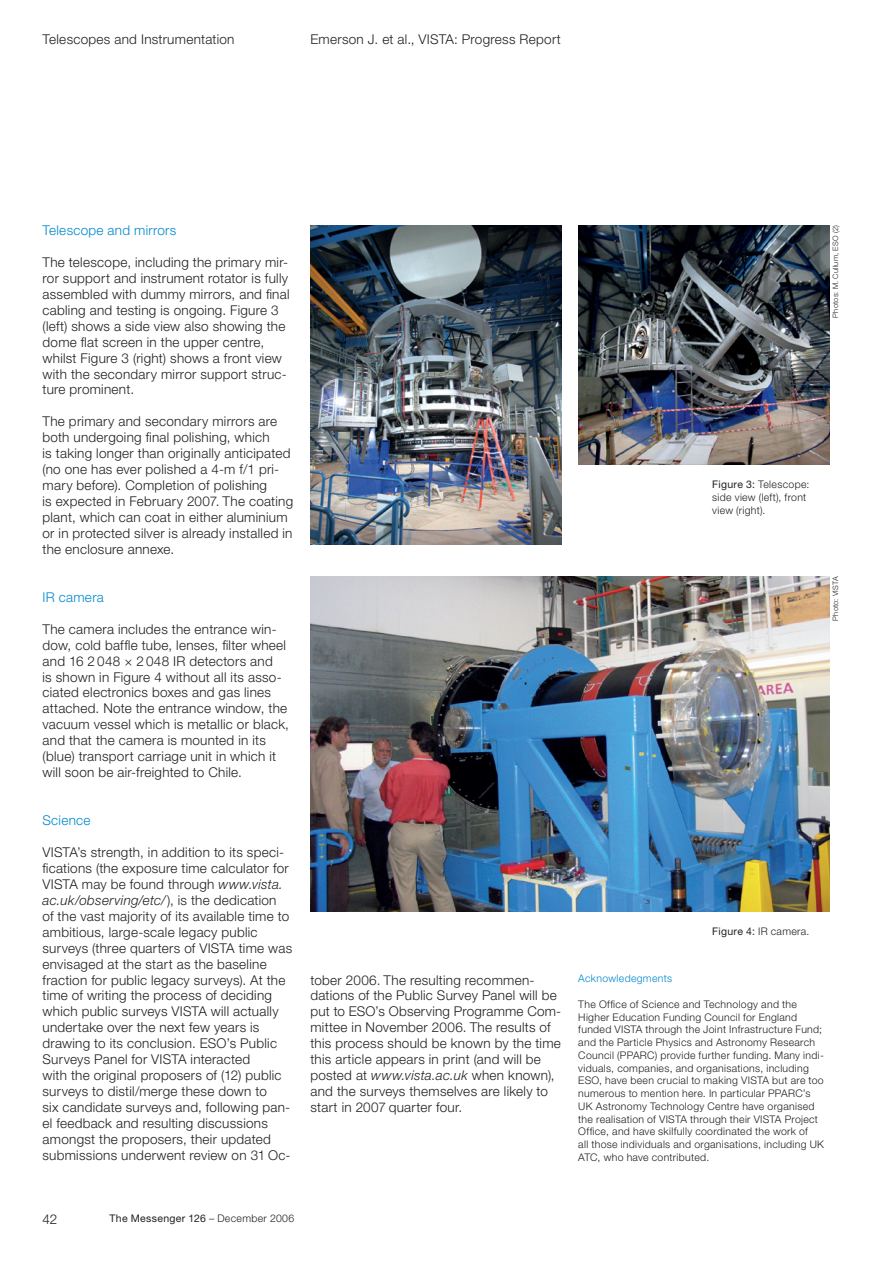
<style>
.page{position:relative;width:893px;height:1263px;background:#fff}
.page>*{position:absolute;margin:0;border:0;box-sizing:border-box;transform-origin:0 0}
._45_9pt{font:300 13.5px/15.9px "Helvetica Neue LT";letter-spacing:.02em;color:#231f20}
._45_9pt_blue{font:300 13.5px "Helvetica Neue LT";letter-spacing:.02em;color:#0089cd}
._45_7pt_ZA_3_mm{font:300 10.5px/12.8px "Helvetica Neue LT";letter-spacing:.03em;color:#231f20}
.t1{font:10.5px "Helvetica Neue LT";letter-spacing:.03em;color:#231f20}
._45_7pt_ZA_3_mm-2{font:300 10.5px "Helvetica Neue LT";letter-spacing:.03em;color:#0089cd}
.Photo_credits{font:300 7.5px "Helvetica Neue LT";letter-spacing:.03em;color:#231f20}
.s1{font-style:italic}
.s2{font-weight:400}
.s3{font-weight:300}
</style>
<div class="page">
<img style="left:310px;top:225px;width:251px;height:319px">
<img style="left:310px;top:576px;width:519px;height:335px">
<img style="left:578px;top:225px;width:251px;height:240px">
<p class="_45_9pt" style="left:43px;top:31px;width:193px">Telescopes and Instrumentation</p>
<p class="_45_9pt" style="left:310px;top:31px;width:252px">Emerson J. et al., VISTA: Progress Report</p>
<p class="_45_9pt_blue" style="left:43px;top:222px;width:135px">Telescope and mirrors</p>
<p class="_45_9pt" style="left:43px;top:254px;width:249px">The telescope, including the primary mir&shy;ror support and instrument rotator is fully assembled with dummy mirrors, and final cabling and testing is ongoing. Figure 3 (left) shows a side view also showing the dome flat screen in the upper centre, whilst Figure 3 (right) shows a front view with the secondary mirror support struc&shy;ture prominent.</p>
<p class="_45_9pt" style="left:43px;top:413px;width:252px">The primary and secondary mirrors are both undergoing final polishing, which<br>is taking longer than originally anticipated (no one has ever polished a 4-m f/1 pri&shy;mary before). Completion of polishing<br>is expected in February 2007. The coating plant, which can coat in either aluminium or in protected silver is already installed in the enclosure annexe.</p>
<p class="_45_9pt_blue" style="left:43px;top:589px;width:63px">IR camera</p>
<p class="_45_9pt" style="left:43px;top:621px;width:248px">The camera includes the entrance win&shy;dow, cold baffle tube, lenses, filter wheel and 16 2 048 × 2 048 IR detectors and<br>is shown in Figure 4 without all its asso&shy;ciated electronics boxes and gas lines attached. Note the entrance window, the vacuum vessel which is metallic or black, and that the camera is mounted in its (blue) transport carriage unit in which it will soon be air-freighted to Chile.</p>
<p class="_45_9pt_blue" style="left:43px;top:812px;width:50px">Science</p>
<p class="_45_9pt" style="left:43px;top:844px;width:251px">VISTA’s strength, in addition to its speci&shy;fications (the exposure time calculator for VISTA may be found through <span class="s1">www.vista. ac.uk/observing/etc/</span>), is the dedication<br>of the vast majority of its available time to ambitious, large-scale legacy public surveys (three quarters of VISTA time was envisaged at the start as the baseline fraction for public legacy surveys). At the time of writing the process of deciding which public surveys VISTA will actually undertake over the next few years is drawing to its conclusion. ESO’s Public Surveys Panel for VISTA interacted<br>with the original proposers of (12) public surveys to distil/merge these down to<br>six candidate surveys and, following pan&shy;el feedback and resulting discussions amongst the proposers, their updated submissions underwent review on 31 Oc-</p>
<p class="Photo_credits" style="left:831px;top:318px;width:94px;rotate:-90deg">Photos: M. Cullum, ESO (2)</p>
<p class="_45_7pt_ZA_3_mm" style="left:712px;top:478px;width:99px"><span class="s2">Figure 3:</span> Telescope: side view (left), front view (right).</p>
<p class="Photo_credits" style="left:831px;top:620px;width:46px;rotate:-90deg">Photo: VISTA</p>
<p class="_45_7pt_ZA_3_mm" style="left:712px;top:924px;width:99px"><span class="s2">Figure 4:</span> IR camera.</p>
<p class="_45_9pt" style="left:310px;top:971px;width:252px">tober 2006. The resulting recommen&shy;dations of the Public Survey Panel will be put to ESO’s Observing Programme Com&shy;mittee in November 2006. The results of this process should be known by the time this article appears in print (and will be posted at <span class="s1">www.vista.ac.uk</span> when known), and the surveys themselves are likely to start in 2007 quarter four.</p>
<p class="_45_7pt_ZA_3_mm-2" style="left:578px;top:972px;width:95px">Acknowledegments</p>
<p class="_45_7pt_ZA_3_mm" style="left:578px;top:997px;width:247px">The Office of Science and Technology and the Higher Education Funding Council for England funded VISTA through the Joint Infrastructure Fund; and the Particle Physics and Astronomy Research Council (PPARC) provide further funding. Many indi&shy;viduals, companies, and organisations, including ESO, have been crucial to making VISTA but are too numerous to mention here. In particular PPARC’s UK Astronomy Technology Centre have organised the realisation of VISTA through their VISTA Project Office, and have skilfully coordinated the work of<br>all those individuals and organisations, including UK ATC, who have contributed.</p>
<p class="_45_9pt" style="left:43px;top:1211px;width:16px">42</p>
<p class="t1" style="left:109px;top:1211px;width:186px">The Messenger 126 <span class="s3">– December 2006</span></p>
</div>
